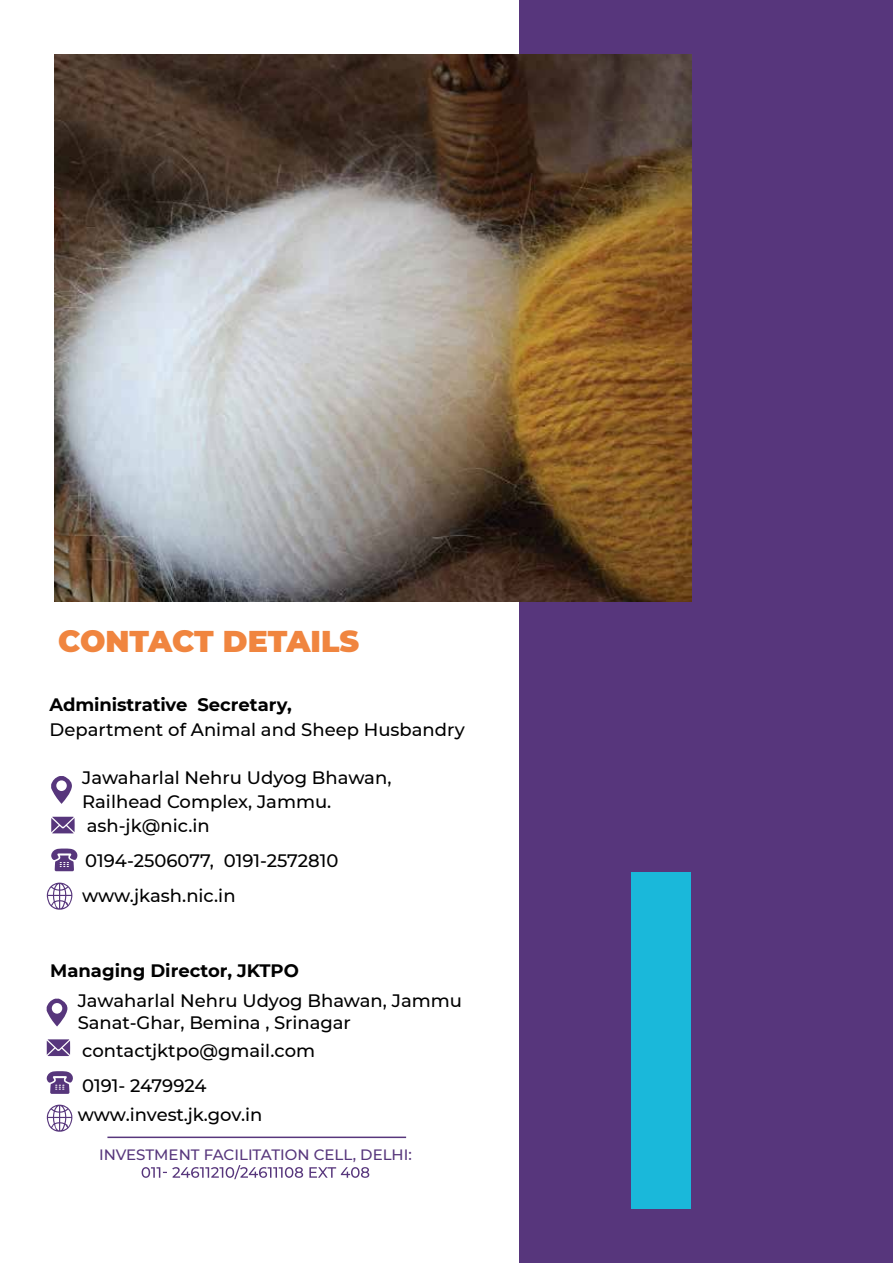
<style>
.page{position:relative;width:893px;height:1263px;background:#57367c}
.page>*{position:absolute;margin:0;border:0;box-sizing:border-box;transform-origin:0 0}
.t1{font:900 30px "Montserrat";color:#f0853f}
.t2{font:500 18px/21.6px "Montserrat";color:#010101}
.t3{font:700 18px "Montserrat";color:#010101}
.t4{font:500 15px "Montserrat";color:#57367c}
</style>
<div class="page">
<div style="left:0;top:0;width:519px;height:1263px;background:#fff"></div>
<img style="left:54px;top:54px;width:637px;height:548px">
<div style="left:631px;top:872px;width:60px;height:337px;background:#1ab8da"></div>
<svg style="left:47px;top:1039px;width:23px;height:17px"></svg>
<svg style="left:47px;top:1105px;width:26px;height:27px"></svg>
<svg style="left:46px;top:1071px;width:27px;height:23px"></svg>
<svg style="left:47px;top:999px;width:21px;height:27px"></svg>
<svg style="left:51px;top:817px;width:24px;height:16px"></svg>
<svg style="left:51px;top:848px;width:27px;height:23px"></svg>
<svg style="left:51px;top:776px;width:21px;height:28px"></svg>
<hr style="left:107px;top:1136px;width:299px;height:2px;background:#57367c">
<svg style="left:142px;top:1165px;width:227px;height:14px"></svg>
<svg style="left:47px;top:883px;width:26px;height:27px"></svg>
<h1 class="t1" style="left:58px;top:619px;width:303px">CONTACT DETAILS</h1>
<p class="t3" style="left:50px;top:692px;width:244px">Administrative Secretary,</p>
<p class="t2" style="left:50px;top:718px;width:417px">Department of Animal and Sheep Husbandry</p>
<p class="t2" style="left:82px;top:766px;width:311px;line-height:23.1px">Jawaharlal Nehru Udyog Bhawan,<br>Railhead Complex, Jammu.</p>
<p class="t2" style="left:87px;top:814px;width:125px">ash-jk@nic.in</p>
<p class="t2" style="left:85px;top:849px;width:255px">0194-2506077, 0191-2572810</p>
<p class="t2" style="left:82px;top:884px;width:155px">www.jkash.nic.in</p>
<p class="t3" style="left:50px;top:958px;width:250px">Managing Director, JKTPO</p>
<p class="t2" style="left:78px;top:989px;width:386px">Jawaharlal Nehru Udyog Bhawan, Jammu<br>Sanat-Ghar, Bemina , Srinagar</p>
<p class="t2" style="left:82px;top:1039px;width:234px">contactjktpo@gmail.com</p>
<p class="t2" style="left:82px;top:1074px;width:126px">0191- 2479924</p>
<p class="t2" style="left:78px;top:1103px;width:186px">www.invest.jk.gov.in</p>
<p class="t4" style="left:99px;top:1144px;width:314px">INVESTMENT FACILITATION CELL, DELHI:</p>
</div>
